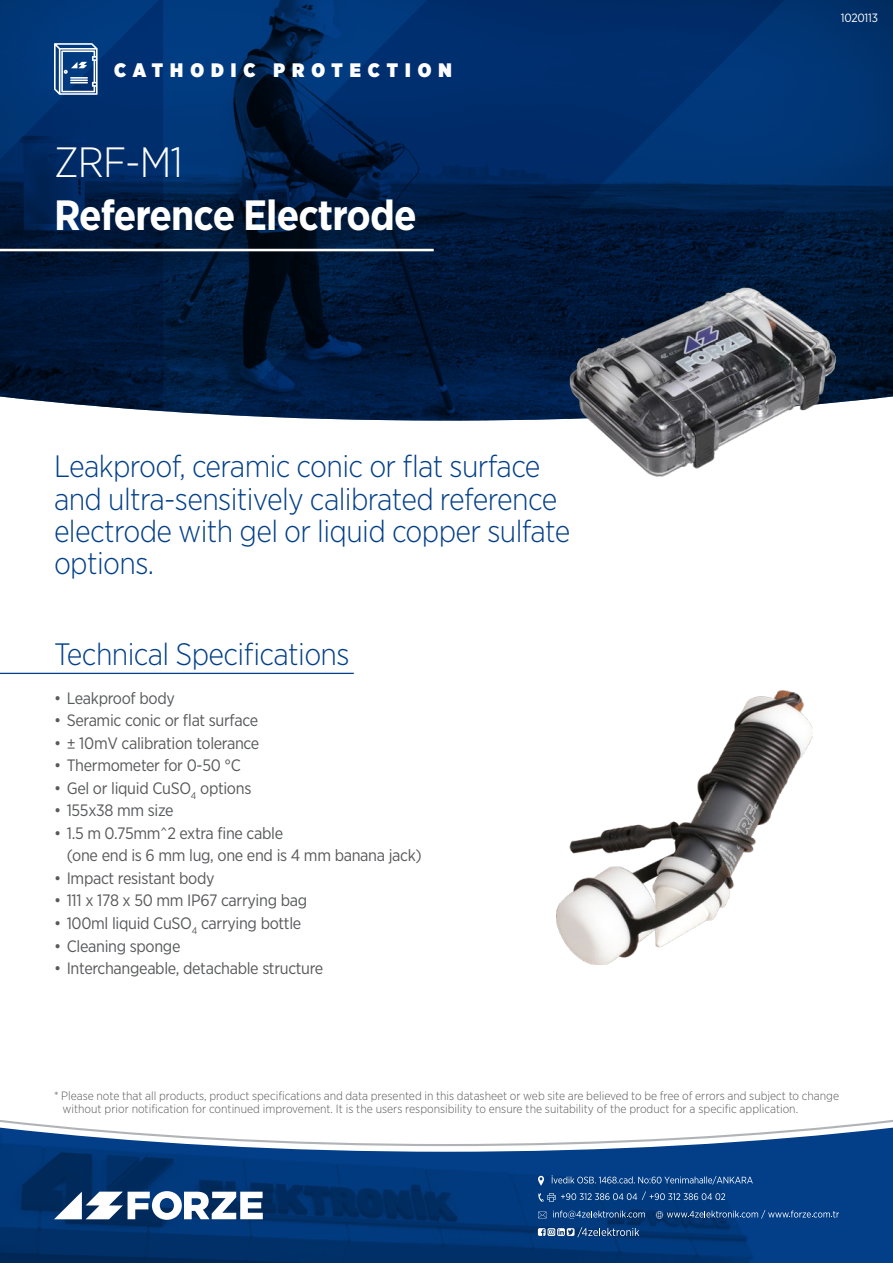
<style>
.page{position:relative;width:893px;height:1263px;background:#fff}
.page>*{position:absolute;margin:0;border:0;box-sizing:border-box;transform-origin:0 0}
.t1{font:700 42.3px "Gotham Narrow";letter-spacing:-.02em;color:#fff}
.t2{font:300 42.3px "Gotham Narrow";color:#fff}
.t3{font:300 30.9px/32.2px "Gotham Narrow";letter-spacing:-.02em;color:#023f88}
.t4{font:900 19.5px "Gotham Narrow";letter-spacing:.36em;color:#fff}
.t5{font:16.5px/22.5px "Gotham Narrow";letter-spacing:-.02em;color:#58595b}
.t6{font:300 12px/13.5px "Gotham Narrow";color:#58595b}
.t7{font:12px "Gotham Narrow";letter-spacing:-.02em;color:#fff}
</style>
<div class="page">
<div style="left:785px;top:1147px;width:108px;height:116px;background:#023f88"></div>
<img style="left:0;top:1147px;width:785px;height:116px">
<img style="left:789px;top:0;width:104px;height:403px">
<svg style="left:0;top:0;width:789px;height:421px;background:#032654"></svg>
<svg style="left:0;top:1120px;width:893px;height:27px"></svg>
<svg style="left:54px;top:1191px;width:209px;height:29px"></svg>
<svg style="left:54px;top:43px;width:44px;height:52px"></svg>
<hr style="left:0;top:249px;width:434px;height:2px;background:#fff">
<svg style="left:553px;top:1210px;width:92px;height:9px"></svg>
<svg style="left:538px;top:1211px;width:9px;height:7px"></svg>
<svg style="left:538px;top:1175px;width:215px;height:27px;background:#1f528f"></svg>
<svg style="left:656px;top:1210px;width:183px;height:9px;background:#2e5d95"></svg>
<svg style="left:538px;top:1227px;width:101px;height:10px"></svg>
<hr style="left:0;top:673px;width:354px;height:1px;background:#023f88">
<img style="left:557px;top:691px;width:255px;height:274px">
<img style="left:565px;top:286px;width:273px;height:191px">
<p class="t4" style="left:114px;top:57px;width:339px">CATHODIC PROTECTION</p>
<p class="t2" style="left:54px;top:136px;width:131px">ZRF-M1</p>
<p class="t1" style="left:54px;top:188px;width:364px">Reference Electrode</p>
<p class="t3" style="left:54px;top:450px;width:518px">Leakproof, ceramic conic or flat surface and ultra-sensitively calibrated reference electrode with gel or liquid copper sulfate options.</p>
<p class="t3" style="left:54px;top:637px;width:297px">Technical Specifications</p>
<p class="t5" style="left:54px;top:686px;width:122px">• Leakproof body</p>
<p class="t5" style="left:54px;top:709px;width:206px">• Seramic conic or flat surface</p>
<p class="t5" style="left:54px;top:731px;width:207px">• ± 10mV calibration tolerance</p>
<p class="t5" style="left:54px;top:754px;width:188px">• Thermometer for 0-50 °C</p>
<p class="t5" style="left:54px;top:776px;width:199px">• Gel or liquid CuSO<sub>4</sub> options</p>
<p class="t5" style="left:54px;top:799px;width:121px">• 155x38 mm size</p>
<p class="t5" style="left:67px;top:821px;width:356px;text-indent:-13px">• 1.5 m 0.75mm^2 extra fine cable<br>(one end is 6 mm lug, one end is 4 mm banana jack)</p>
<p class="t5" style="left:54px;top:866px;width:162px">• Impact resistant body</p>
<p class="t5" style="left:54px;top:889px;width:255px">• 111 x 178 x 50 mm IP67 carrying bag</p>
<p class="t5" style="left:54px;top:911px;width:249px">• 100ml liquid CuSO<sub>4</sub> carrying bottle</p>
<p class="t5" style="left:54px;top:934px;width:128px">• Cleaning sponge</p>
<p class="t5" style="left:54px;top:956px;width:271px">• Interchangeable, detachable structure</p>
<p class="t7" style="left:841px;top:10px;width:39px">1020113</p>
<p class="t6" style="left:63px;top:1088px;width:778px;text-indent:-9px">* Please note that all products, product specifications and data presented in this datasheet or web site are believed to be free of errors and subject to change without prior notification for continued improvement. It is the users responsibility to ensure the suitability of the product for a specific application.</p>
</div>
